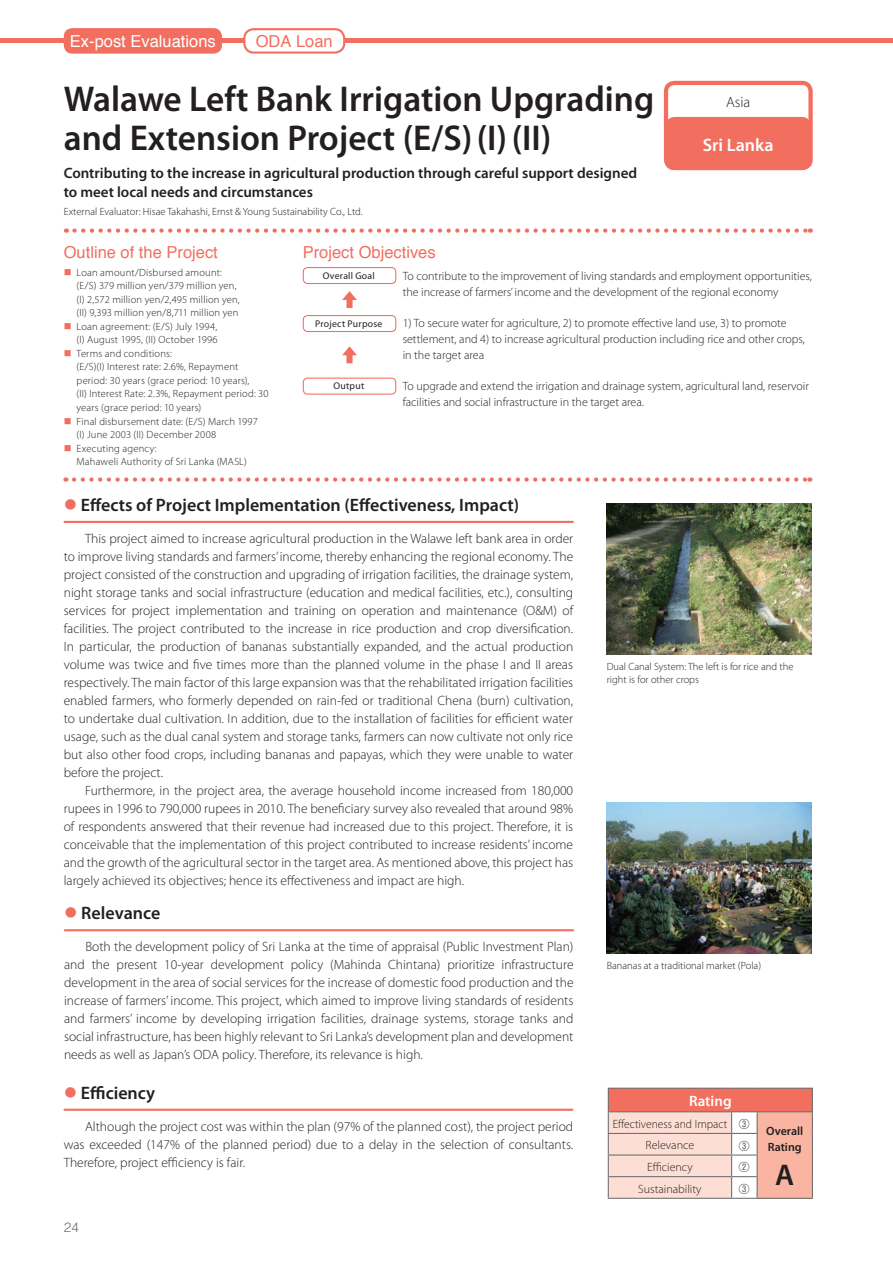
<style>
.page{position:relative;width:893px;height:1263px;background:#fff}
.page>*{position:absolute;margin:0;border:0;box-sizing:border-box;transform-origin:0 0}
.t1{font:600 36px/39px "Myriad Pro";color:#231f20}
.t2{font:600 30px "Myriad Pro";color:#231f20}
.t3{font:600 18px "Myriad Pro";color:#231f20}
.t4{font:600 18px "Myriad Pro";color:#fff}
.t5{font:16.5px "Helvetica";color:#f26f5f}
.t6{font:16.5px "Helvetica";color:#fff}
.t7{font:600 15px/18.8px "Myriad Pro";color:#231f20}
.t8{font:600 15px "Myriad Pro";color:#fff}
.t9{font:300 15px "Myriad Pro";color:#231f20}
.t10{font:300 13.5px/18px "Myriad Pro";color:#231f20;text-align:justify}
.t11{font:300 13.5px "Helvetica";color:#6c6d70}
.t12{font:300 12px/15.8px "Myriad Pro";color:#231f20}
.t13{font:300 12px "Myriad Pro";color:#231f20;scale:.96 1}
.t14{font:600 12px/15.8px "Myriad Pro";color:#231f20}
.t15{font:300 10.8px "Gothic MB101 Pro";color:#231f20}
.t16{font:300 10.5px/13.4px "Myriad Pro";letter-spacing:.015em;color:#231f20}
.t17{font:9.75px "Myriad Pro";letter-spacing:.025em;color:#231f20}
.s1{color:#f26f5f}
.s2{font-family:"Gothic MB101 Pro";font-size:10.8px}
</style>
<div class="page">
<div style="left:0;top:38px;width:893px;height:5px;background:#f26f5f"></div>
<div style="left:64px;top:28px;width:158px;height:26px;background:#f26f5f;border-radius:9px"></div>
<svg style="left:74px;top:228px;width:737px;height:5px"></svg>
<svg style="left:74px;top:477px;width:736px;height:5px"></svg>
<div style="left:303px;top:267px;width:93px;height:17px;border:1px solid #f26f5f;border-radius:4px"></div>
<div style="left:303px;top:315px;width:93px;height:17px;border:1px solid #f26f5f;border-radius:4px"></div>
<div style="left:303px;top:378px;width:93px;height:17px;border:1px solid #f26f5f;border-radius:4px"></div>
<svg style="left:342px;top:346px;width:15px;height:17px"></svg>
<svg style="left:342px;top:291px;width:15px;height:17px"></svg>
<div style="left:608px;top:1088px;width:204px;height:24px;background:#f26f5f"></div>
<div style="left:757px;top:1112px;width:55px;height:86px;background:#f9b4a2"></div>
<hr style="left:757px;top:1088px;width:56px;height:1px;background:#6c6d70">
<hr style="left:757px;top:1111px;width:56px;height:1px;background:#6c6d70">
<svg style="left:812px;top:1089px;width:1px;height:109px"></svg>
<svg style="left:608px;top:1088px;width:150px;height:111px"></svg>
<hr style="left:757px;top:1198px;width:56px;height:1px;background:#6c6d70">
<hr style="left:65px;top:521px;width:508px;height:2px;background:#f26f5f">
<hr style="left:65px;top:1109px;width:507px;height:2px;background:#f26f5f">
<hr style="left:65px;top:929px;width:508px;height:2px;background:#f26f5f">
<img style="left:607px;top:504px;width:204px;height:151px">
<img style="left:607px;top:802px;width:204px;height:151px">
<div style="left:664px;top:81px;width:149px;height:89px;border:4px solid #f26f5f;border-radius:9px"></div>
<div style="left:666px;top:117px;width:145px;height:53px;background:#f26f5f;border-radius:9px"></div>
<div style="left:244px;top:29px;width:100px;height:24px;background:#fff;border-radius:10px"></div>
<div style="left:243px;top:28px;width:102px;height:26px;border:2px solid #f26f5f;border-radius:10px"></div>
<p class="t6" style="left:70px;top:30px;width:147px">Ex-post Evaluations</p>
<h1 class="t1" style="left:64px;top:78px;width:592px">Walawe Left Bank Irrigation Upgrading and Extension Project (E/S)(I)(II)</h1>
<p class="t7" style="left:64px;top:163px;width:575px">Contributing to the increase in agricultural production through careful support designed to meet local needs and circumstances</p>
<p class="t16" style="left:64px;top:204px;width:300px">External Evaluator: Hisae Takahashi, Ernst &amp; Young Sustainability Co., Ltd.</p>
<p class="t5" style="left:64px;top:241px;width:156px">Outline of the Project</p>
<p class="t5" style="left:303px;top:241px;width:134px">Project Objectives</p>
<p class="t16" style="left:77px;top:266px;width:165px;text-indent:-13px"><span class="s1">■</span> Loan amount/Disbursed amount: (E/S) 379 million yen/379 million yen, (I) 2,572 million yen/2,495 million yen, (II) 9,393 million yen/8,711 million yen</p>
<p class="t16" style="left:64px;top:320px;width:155px;text-align:right"><span class="s1">■</span> Loan agreement: (E/S) July 1994, (I) August 1995, (II) October 1996</p>
<p class="t16" style="left:77px;top:347px;width:194px;text-indent:-13px"><span class="s1">■</span> Terms and conditions:<br>(E/S)(I) Interest rate: 2.6%, Repayment period: 30 years (grace period: 10 years),<br>(II) Interest Rate: 2.3%, Repayment period: 30 years (grace period: 10 years)</p>
<p class="t16" style="left:77px;top:415px;width:183px;text-indent:-13px"><span class="s1">■</span> Final disbursement date: (E/S) March 1997 (I) June 2003 (II) December 2008</p>
<p class="t16" style="left:77px;top:442px;width:172px;text-indent:-13px"><span class="s1">■</span> Executing agency:<br>Mahaweli Authority of Sri Lanka (MASL)</p>
<p class="t5" style="left:256px;top:31px;width:79px">ODA Loan</p>
<p class="t9" style="left:726px;top:93px;width:26px">Asia</p>
<h3 class="t4" style="left:703px;top:133px;width:72px">Sri Lanka</h3>
<p class="t12" style="left:403px;top:268px;width:411px">To contribute to the improvement of living standards and employment opportunities, the increase of farmers’ income and the development of the regional economy</p>
<p class="t12" style="left:403px;top:315px;width:404px">1) To secure water for agriculture, 2) to promote effective land use, 3) to promote settlement, and 4) to increase agricultural production including rice and other crops, in the target area</p>
<p class="t12" style="left:403px;top:378px;width:408px">To upgrade and extend the irrigation and drainage system, agricultural land, reservoir facilities and social infrastructure in the target area.</p>
<p class="t17" style="left:323px;top:270px;width:54px">Overall Goal</p>
<p class="t17" style="left:315px;top:317px;width:69px">Project Purpose</p>
<p class="t17" style="left:333px;top:380px;width:32px">Output</p>
<h3 class="t3" style="left:64px;top:494px;width:457px"><span class="s1">●</span> Effects of Project Implementation (Effectiveness, Impact)</h3>
<p class="t10" style="left:64px;top:529px;width:511px;text-indent:21px">This project aimed to increase agricultural production in the Walawe left bank area in order to improve living standards and farmers’ income, thereby enhancing the regional economy. The project consisted of the construction and upgrading of irrigation facilities, the drainage system, night storage tanks and social infrastructure (education and medical facilities, etc.), consulting services for project implementation and training on operation and maintenance (O&amp;M) of facilities. The project contributed to the increase in rice production and crop diversification.<br>In particular, the production of bananas substantially expanded, and the actual production volume was twice and five times more than the planned volume in the phase I and II areas respectively. The main factor of this large expansion was that the rehabilitated irrigation facilities enabled farmers, who formerly depended on rain-fed or traditional Chena (burn) cultivation, to undertake dual cultivation. In addition, due to the installation of facilities for efficient water usage, such as the dual canal system and storage tanks, farmers can now cultivate not only rice but also other food crops, including bananas and papayas, which they were unable to water before the project.</p>
<p class="t10" style="left:64px;top:781px;width:511px;text-indent:21px">Furthermore, in the project area, the average household income increased from 180,000 rupees in 1996 to 790,000 rupees in 2010. The beneficiary survey also revealed that around 98% of respondents answered that their revenue had increased due to this project. Therefore, it is conceivable that the implementation of this project contributed to increase residents’ income and the growth of the agricultural sector in the target area. As mentioned above, this project has largely achieved its objectives; hence its effectiveness and impact are high.</p>
<h3 class="t3" style="left:64px;top:902px;width:98px"><span class="s1">●</span> Relevance</h3>
<p class="t10" style="left:64px;top:937px;width:511px;text-indent:21px">Both the development policy of Sri Lanka at the time of appraisal (Public Investment Plan) and the present 10-year development policy (Mahinda Chintana) prioritize infrastructure development in the area of social services for the increase of domestic food production and the increase of farmers’ income. This project, which aimed to improve living standards of residents and farmers’ income by developing irrigation facilities, drainage systems, storage tanks and social infrastructure, has been highly relevant to Sri Lanka’s development plan and development needs as well as Japan’s ODA policy. Therefore, its relevance is high.</p>
<h3 class="t3" style="left:64px;top:1081px;width:93px"><span class="s1">●</span> Efficiency</h3>
<p class="t10" style="left:64px;top:1117px;width:511px;text-indent:21px">Although the project cost was within the plan (97% of the planned cost), the project period was exceeded (147% of the planned period) due to a delay in the selection of consultants.<br>Therefore, project efficiency is fair.</p>
<p class="t11" style="left:64px;top:1219px;width:17px">24</p>
<p class="t16" style="left:607px;top:660px;width:188px">Dual Canal System: The left is for rice and the right is for other crops</p>
<p class="t16" style="left:607px;top:958px;width:156px">Bananas at a traditional market (Pola)</p>
<p class="t8" style="left:689px;top:1092px;width:44px">Rating</p>
<p class="t13" style="left:613px;top:1116px;width:144px">Effectiveness and Impact <span class="s2">③</span></p>
<p class="t12" style="left:645px;top:1137px;width:50px">Relevance</p>
<p class="t15" style="left:739px;top:1136px;width:12px">③</p>
<p class="t12" style="left:647px;top:1159px;width:47px">Efficiency</p>
<p class="t15" style="left:739px;top:1158px;width:12px">②</p>
<p class="t12" style="left:638px;top:1180px;width:65px">Sustainability</p>
<p class="t15" style="left:739px;top:1180px;width:12px">③</p>
<p class="t14" style="left:766px;top:1123px;width:39px">Overall<br>Rating</p>
<h2 class="t2" style="left:775px;top:1156px;width:21px">A</h2>
</div>
